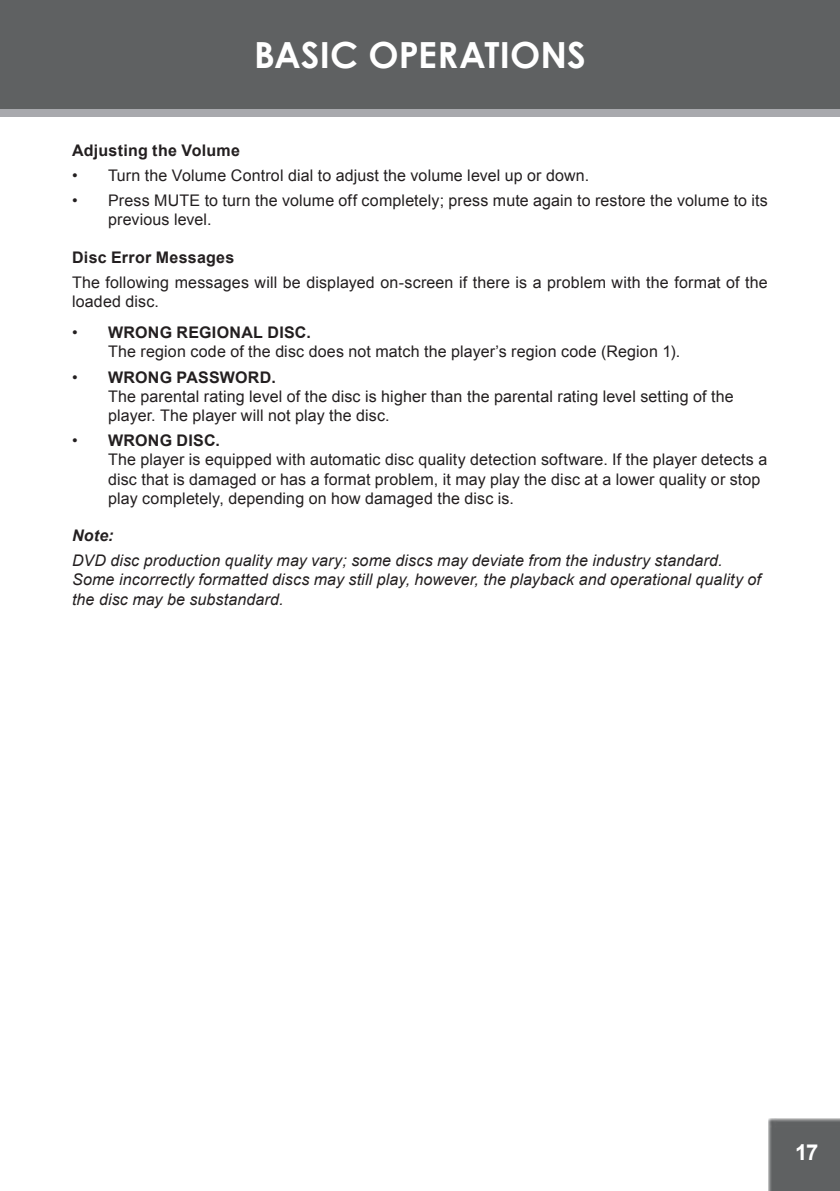
<style>
.page{position:relative;width:840px;height:1191px;background:#fff}
.page>*{position:absolute;margin:0;border:0;box-sizing:border-box;transform-origin:0 0}
.t1{font:700 36px "Century Gothic";letter-spacing:.005em;color:#fff}
.t2{font:700 22px "Arial";color:#fff}
.t3{font:16px/19.2px "Arial";letter-spacing:.01em;color:#231f20}
.t4{font:italic 16px/19.2px "Arial";letter-spacing:.01em;color:#231f20}
.t5{font:700 16px "Arial";letter-spacing:.02em;color:#231f20}
.t6{font:italic 700 16px "Arial";color:#231f20}
</style>
<div class="page">
<div style="left:0;top:0;width:839px;height:117px;background:#a8a9ad"></div>
<div style="left:0;top:0;width:839px;height:108px;background:#5f6162"></div>
<div style="left:767px;top:1118px;width:72px;height:73px;background:#5f6162"></div>
<h1 class="t1" style="left:254px;top:27px;width:333px">BASIC OPERATIONS</h1>
<p class="t5" style="left:72px;top:139px;width:169px">Adjusting the Volume</p>
<p class="t3" style="left:108px;top:163px;width:661px;line-height:25.2px">Turn the Volume Control dial to adjust the volume level up or down.<br>Press MUTE to turn the volume off completely; press mute again to restore the volume to its</p>
<p class="t3" style="left:108px;top:210px;width:105px">previous level.</p>
<p class="t5" style="left:72px;top:246px;width:164px">Disc Error Messages</p>
<p class="t3" style="left:72px;top:273px;width:697px">The following messages will be displayed on-screen if there is a problem with the format of the loaded disc.</p>
<p class="t5" style="left:108px;top:322px;width:204px">WRONG REGIONAL DISC.</p>
<p class="t3" style="left:108px;top:342px;width:573px">The region code of the disc does not match the player’s region code (Region 1).</p>
<p class="t5" style="left:108px;top:366px;width:169px">WRONG PASSWORD.</p>
<p class="t3" style="left:108px;top:387px;width:626px">The parental rating level of the disc is higher than the parental rating level setting of the player. The player will not play the disc.</p>
<p class="t5" style="left:108px;top:430px;width:113px">WRONG DISC.</p>
<p class="t3" style="left:108px;top:450px;width:660px">The player is equipped with automatic disc quality detection software. If the player detects a disc that is damaged or has a format problem, it may play the disc at a lower quality or stop play completely, depending on how damaged the disc is.</p>
<p class="t6" style="left:72px;top:525px;width:43px">Note:</p>
<p class="t4" style="left:72px;top:551px;width:690px">DVD disc production quality may vary; some discs may deviate from the industry standard.<br>Some incorrectly formatted discs may still play, however, the playback and operational quality of the disc may be substandard.</p>
<p class="t3" style="left:72px;top:163px;width:7px;line-height:25.2px">• •</p>
<p class="t3" style="left:72px;top:323px;width:7px">•</p>
<p class="t3" style="left:72px;top:367px;width:7px">•</p>
<p class="t3" style="left:72px;top:431px;width:7px">•</p>
<h2 class="t2" style="left:794px;top:1137px;width:25px">17</h2>
</div>
